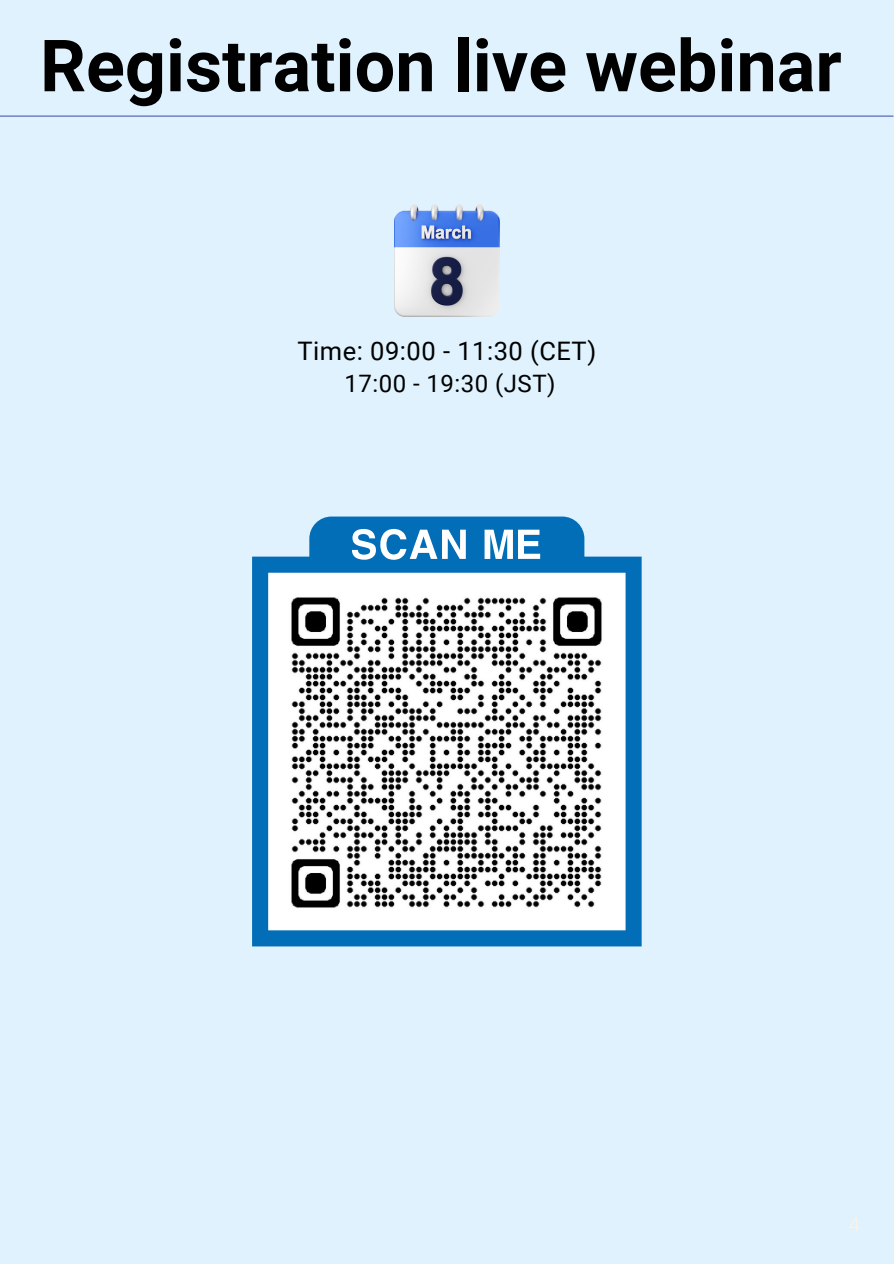
<style>
.page{position:relative;width:894px;height:1264px;background:#fff}
.page>*{position:absolute;margin:0;border:0;box-sizing:border-box;transform-origin:0 0}
.t1{font:700 72px "Roboto";color:#000}
.t2{font:25.5px "Roboto";letter-spacing:.02em;color:#000}
.t3{font:24px "Roboto";letter-spacing:.02em;color:#000}
.t4{font:19.65px "Glacial Indifference";color:#faf2e9}
</style>
<div class="page">
<div style="left:0;top:0;width:893px;height:1263px;background:#dff2fd"></div>
<svg style="left:252px;top:556px;width:389px;height:390px;background:#abbbc5"></svg>
<svg style="left:309px;top:516px;width:275px;height:48px;background:#3a8ec7"></svg>
<img style="left:394px;top:205px;width:105px;height:111px">
<hr style="left:0;top:115px;width:892px;height:2px;background:#4b5cab">
<p class="t1" style="left:40px;top:24px;width:803px">Registration live webinar</p>
<p class="t2" style="left:297px;top:336px;width:300px">Time: 09:00 - 11:30 (CET)</p>
<p class="t3" style="left:344px;top:370px;width:212px">17:00 - 19:30 (JST)</p>
<p class="t4" style="left:847px;top:1212px;width:13px">4</p>
</div>
